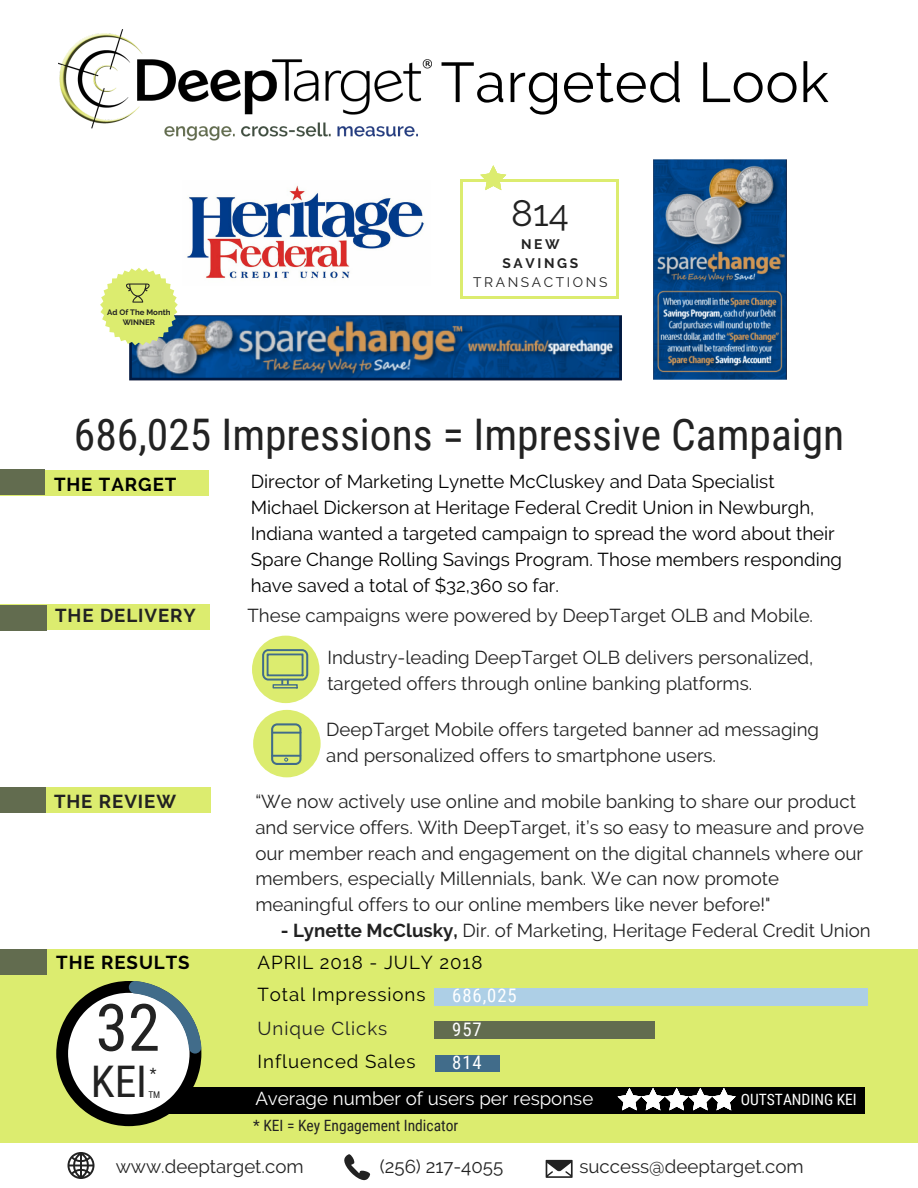
<style>
.page{position:relative;width:918px;height:1188px;background:#fff}
.page>*{position:absolute;margin:0;border:0;box-sizing:border-box;transform-origin:0 0}
.t1{font:65.4px "Roboto Condensed";color:#222}
.t2{font:55.95px "Raleway";letter-spacing:.01em;color:#000}
.t3{font:43.65px "Roboto Condensed";color:#222}
.t4{font:36.75px "Raleway";color:#222}
.t5{font:18.75px/25.8px "Raleway";color:#222}
.t6{font:18.75px/25.8px "Raleway";color:#000}
.t7{font:18.75px/32.1px "Raleway";letter-spacing:.05em;color:#000}
.t8{font:18.75px "Raleway";color:#fff}
.t9{font:700 18.75px "Raleway";letter-spacing:.05em;color:#222}
.t10{font:700 18.75px "Raleway";letter-spacing:.05em;color:#000}
.t11{font:18.75px/33.8px "Roboto Condensed";letter-spacing:.05em;color:#fff}
.t12{font:18.75px "Raleway";letter-spacing:.05em;color:#222}
.t13{font:15.6px "Roboto Condensed";color:#222}
.t14{font:15.6px "Roboto Condensed";color:#fff}
.t15{font:13.8px "Raleway";letter-spacing:.19em;color:#222}
.t16{font:700 13.8px/19.2px "Raleway";letter-spacing:.19em;color:#222;text-align:center}
.t17{font:9.3px "Roboto Condensed";color:#222}
.t18{font:700 7.8px/10.2px "Raleway";color:#222;text-align:center}
.s1{font-weight:700}
</style>
<div class="page">
<div style="left:0;top:470px;width:208px;height:26px;background:#dcec6f"></div>
<div style="left:0;top:469px;width:45px;height:26px;background:#626c4f"></div>
<div style="left:0;top:604px;width:210px;height:26px;background:#dcec6f"></div>
<div style="left:0;top:605px;width:47px;height:26px;background:#626c4f"></div>
<div style="left:0;top:950px;width:918px;height:193px;background:#dcec6f"></div>
<div style="left:154px;top:1087px;width:711px;height:27px;background:#000"></div>
<div style="left:434px;top:988px;width:433px;height:18px;background:#adcfe6"></div>
<div style="left:0;top:788px;width:210px;height:25px;background:#dcec6f"></div>
<div style="left:0;top:788px;width:46px;height:25px;background:#626c4f"></div>
<div style="left:0;top:950px;width:47px;height:25px;background:#626c4f"></div>
<div style="left:434px;top:1022px;width:221px;height:17px;background:#626c4f"></div>
<div style="left:435px;top:1055px;width:64px;height:17px;background:#416c8a"></div>
<img style="left:58px;top:29px;width:374px;height:112px">
<div style="left:252px;top:636px;width:67px;height:67px;background:#dcec6f;border-radius:50%"></div>
<div style="left:253px;top:710px;width:68px;height:67px;background:#dcec6f;border-radius:50%"></div>
<svg style="left:262px;top:649px;width:46px;height:39px"></svg>
<hr style="left:271px;top:732px;width:31px;height:2px;background:#416c8a">
<hr style="left:271px;top:755px;width:31px;height:2px;background:#416c8a">
<svg style="left:271px;top:723px;width:30px;height:42px"></svg>
<svg style="left:56px;top:981px;width:145px;height:145px"></svg>
<svg style="left:546px;top:1160px;width:27px;height:18px"></svg>
<svg style="left:344px;top:1154px;width:26px;height:26px"></svg>
<svg style="left:68px;top:1152px;width:26px;height:27px"></svg>
<svg style="left:618px;top:1088px;width:118px;height:22px"></svg>
<hr style="left:460px;top:181px;width:3px;height:116px;background:#dcec6f">
<hr style="left:616px;top:181px;width:3px;height:116px;background:#dcec6f">
<hr style="left:463px;top:297px;width:153px;height:2px;background:#dcec6f">
<hr style="left:463px;top:179px;width:153px;height:2px;background:#dcec6f">
<svg style="left:480px;top:165px;width:26px;height:25px"></svg>
<img style="left:187px;top:185px;width:237px;height:94px">
<img style="left:129px;top:315px;width:492px;height:65px">
<svg style="left:100px;top:268px;width:78px;height:77px"></svg>
<img style="left:654px;top:160px;width:132px;height:219px">
<h2 class="t2" style="left:441px;top:49px;width:390px">Targeted Look</h2>
<p class="t18" style="left:107px;top:307px;width:65px">Ad Of The Month<br>WINNER</p>
<h3 class="t4" style="left:511px;top:192px;width:59px">814</h3>
<p class="t16" style="left:503px;top:234px;width:77px">NEW<br>SAVINGS</p>
<p class="t15" style="left:473px;top:274px;width:136px">TRANSACTIONS</p>
<h3 class="t3" style="left:74px;top:410px;width:772px">686,025 Impressions = Impressive Campaign</h3>
<p class="t10" style="left:54px;top:473px;width:124px">THE TARGET</p>
<p class="t6" style="left:251px;top:469px;width:593px">Director of Marketing Lynette McCluskey and Data Specialist Michael Dickerson at Heritage Federal Credit Union in Newburgh, Indiana wanted a targeted campaign to spread the word about their Spare Change Rolling Savings Program. Those members responding have saved a total of $32,360 so far.</p>
<p class="t9" style="left:55px;top:605px;width:142px">THE DELIVERY</p>
<p class="t5" style="left:248px;top:603px;width:567px">These campaigns were powered by DeepTarget OLB and Mobile.</p>
<p class="t5" style="left:327px;top:644px;width:488px">Industry-leading DeepTarget OLB delivers personalized, targeted offers through online banking platforms.</p>
<p class="t5" style="left:326px;top:716px;width:494px">DeepTarget Mobile offers targeted banner ad messaging and personalized offers to smartphone users.</p>
<p class="t9" style="left:54px;top:790px;width:124px">THE REVIEW</p>
<p class="t5" style="left:255px;top:788px;width:610px">“We now actively use online and mobile banking to share our product and service offers. With DeepTarget, it’s so easy to measure and prove our member reach and engagement on the digital channels where our members, especially Millennials, bank. We can now promote meaningful offers to our online members like never before!"</p>
<p class="t5" style="left:281px;top:918px;width:592px"><span class="s1">- Lynette McClusky,</span> Dir. of Marketing, Heritage Federal Credit Union</p>
<p class="t10" style="left:56px;top:951px;width:135px">THE RESULTS</p>
<p class="t7" style="left:258px;top:946px;width:227px">APRIL 2018 - JULY 2018<br>Total Impressions</p>
<p class="t12" style="left:258px;top:1017px;width:131px">Unique Clicks</p>
<p class="t7" style="left:258px;top:1046px;width:159px">Influenced Sales</p>
<p class="t11" style="left:452px;top:979px;width:66px">686,025<br>957<br>814</p>
<h1 class="t1" style="left:96px;top:990px;width:66px">32</h1>
<h3 class="t3" style="left:91px;top:1056px;width:58px">KEI</h3>
<p class="t13" style="left:150px;top:1064px;width:8px">*</p>
<p class="t8" style="left:255px;top:1087px;width:339px">Average number of users per response</p>
<p class="t17" style="left:148px;top:1089px;width:13px">TM</p>
<p class="t13" style="left:253px;top:1116px;width:207px">* KEI = Key Engagement Indicator</p>
<p class="t14" style="left:741px;top:1090px;width:118px">OUTSTANDING KEI</p>
<p class="t5" style="left:116px;top:1154px;width:189px">www.deeptarget.com</p>
<p class="t5" style="left:380px;top:1154px;width:125px">(256) 217-4055</p>
<p class="t5" style="left:579px;top:1154px;width:226px">success@deeptarget.com</p>
</div>
